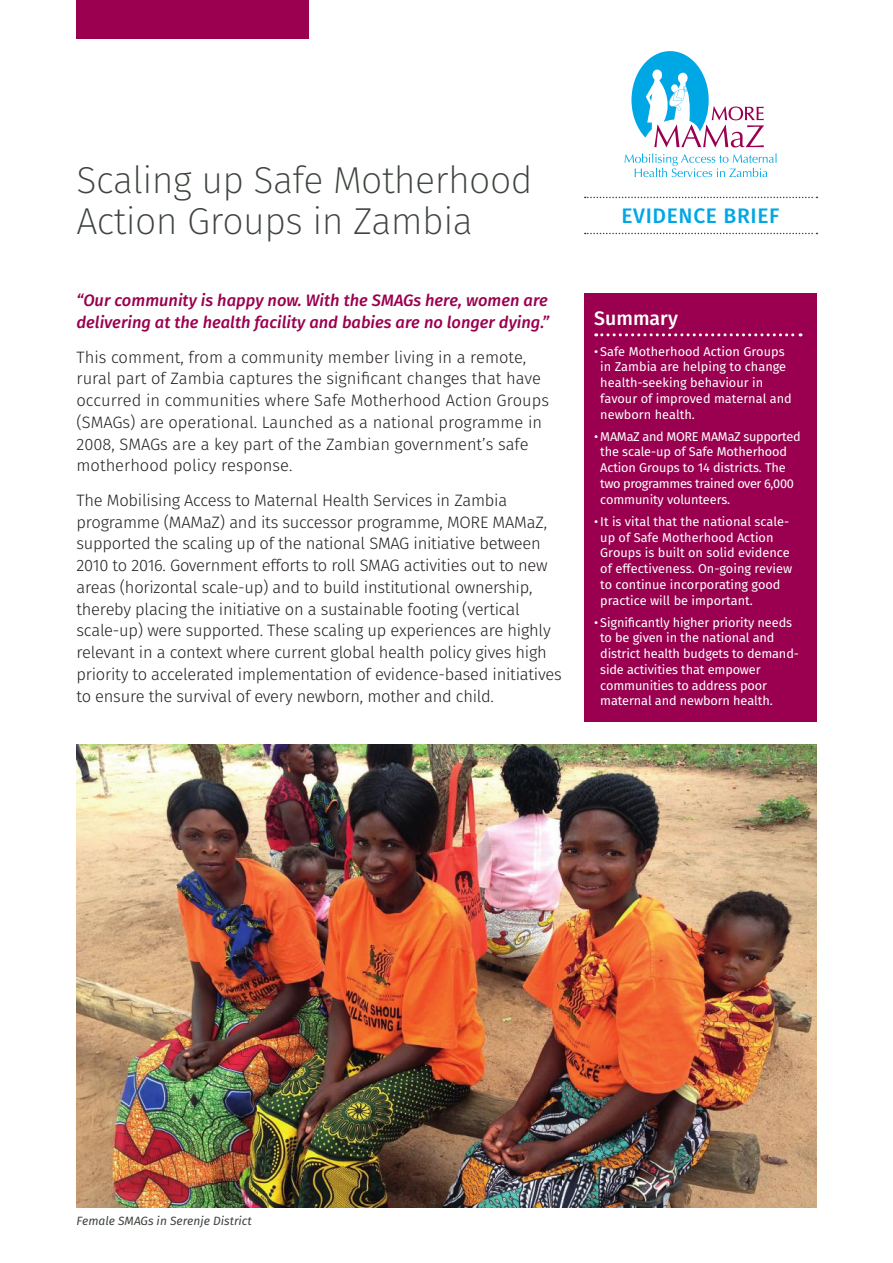
<style>
.page{position:relative;width:893px;height:1263px;background:#fff}
.page>*{position:absolute;margin:0;border:0;box-sizing:border-box;transform-origin:0 0}
.t1{font:200 37.5px/40.5px "Fira Sans";letter-spacing:-.015em;color:#3d433d}
.t2{font:500 21px "Fira Sans";letter-spacing:.03em;color:#00a7e5}
.t3{font:500 19.5px "Fira Sans";color:#fff}
.t4{font:300 16.5px/21.8px "Fira Sans";letter-spacing:-.015em;color:#241f1f}
.t5{font:italic 500 16.5px/21.8px "Fira Sans";color:#9a004f}
.t6{font:12.75px/15.8px "Fira Sans";letter-spacing:-.01em;color:#fff}
.t7{font:italic 12px "Fira Sans";color:#3d433d}
</style>
<div class="page">
<svg style="left:624px;top:154px;width:153px;height:23px"></svg>
<svg style="left:631px;top:51px;width:133px;height:96px"></svg>
<div style="left:77px;top:0;width:232px;height:38px;background:#9a004f"></div>
<svg style="left:585px;top:197px;width:232px;height:1px"></svg>
<svg style="left:585px;top:233px;width:232px;height:1px"></svg>
<div style="left:584px;top:293px;width:233px;height:429px;background:#9a004f"></div>
<svg style="left:596px;top:333px;width:205px;height:3px"></svg>
<img style="left:77px;top:745px;width:739px;height:462px">
<h1 class="t1" style="left:77px;top:163px;width:457px">Scaling up Safe Motherhood<br>Action Groups in Zambia</h1>
<p class="t5" style="left:77px;top:291px;width:474px">“Our community is happy now. With the SMAGs here, women are delivering at the health facility and babies are no longer dying.”</p>
<p class="t4" style="left:77px;top:347px;width:474px">This comment, from a community member living in a remote, rural part of Zambia captures the significant changes that have occurred in communities where Safe Motherhood Action Groups (SMAGs) are operational. Launched as a national programme in 2008, SMAGs are a key part of the Zambian government’s safe motherhood policy response.</p>
<p class="t4" style="left:77px;top:490px;width:487px">The Mobilising Access to Maternal Health Services in Zambia programme (MAMaZ) and its successor programme, MORE MAMaZ, supported the scaling up of the national SMAG initiative between 2010 to 2016. Government efforts to roll SMAG activities out to new areas (horizontal scale-up) and to build institutional ownership, thereby placing the initiative on a sustainable footing (vertical scale-up) were supported. These scaling up experiences are highly relevant in a context where current global health policy gives high priority to accelerated implementation of evidence-based initiatives to ensure the survival of every newborn, mother and child.</p>
<p class="t2" style="left:622px;top:201px;width:159px">EVIDENCE BRIEF</p>
<p class="t3" style="left:594px;top:304px;width:85px">Summary</p>
<p class="t6" style="left:600px;top:344px;width:193px;text-indent:-6px">• Safe Motherhood Action Groups in Zambia are helping to change health-seeking behaviour in favour of improved maternal and newborn health.</p>
<p class="t6" style="left:600px;top:429px;width:202px;text-indent:-6px">• MAMaZ and MORE MAMaZ supported the scale-up of Safe Motherhood<br>Action Groups to 14 districts. The two programmes trained over 6,000 community volunteers.</p>
<p class="t6" style="left:600px;top:514px;width:193px;text-indent:-6px">• It is vital that the national scale&shy;up of Safe Motherhood Action<br>Groups is built on solid evidence of effectiveness. On-going review to continue incorporating good practice will be important.</p>
<p class="t6" style="left:600px;top:615px;width:200px;text-indent:-6px">• Significantly higher priority needs to be given in the national and district health budgets to demand&shy;side activities that empower communities to address poor maternal and newborn health.</p>
<p class="t7" style="left:77px;top:1213px;width:177px">Female SMAGs in Serenje District</p>
</div>
